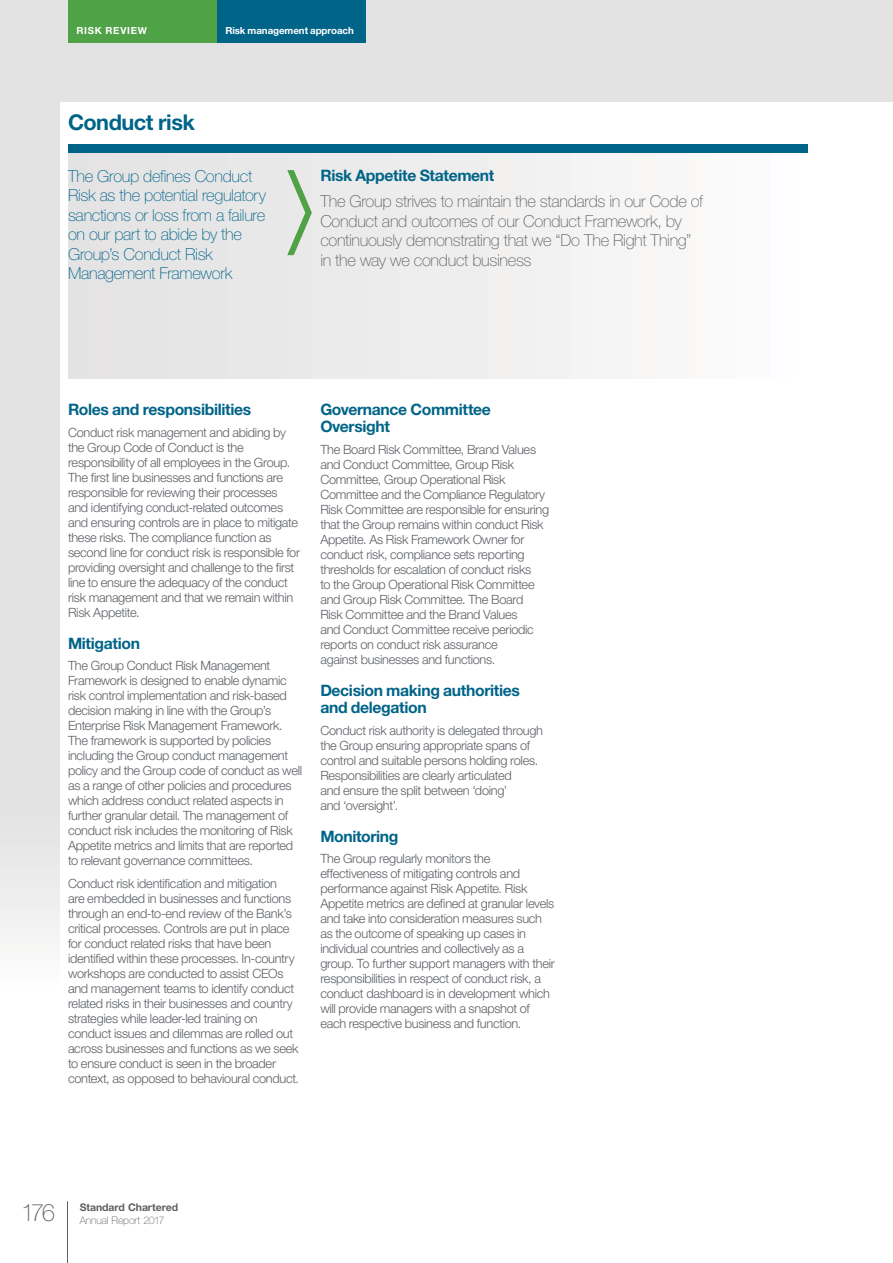
<style>
.page{position:relative;width:893px;height:1263px;background:#fff}
.page>*{position:absolute;margin:0;border:0;box-sizing:border-box;transform-origin:0 0}
.t1{font:100 24px "Helvetica Neue LT Std";color:#5c6065}
.t2{font:700 21.75px "Helvetica Neue LT Std";letter-spacing:-.025em;color:#006488}
.t3{font:100 16.5px/19.5px "Helvetica Neue LT Std";letter-spacing:-.02em;color:#5c6065}
.t4{font:100 16.5px/19.5px "Helvetica Neue LT Std";letter-spacing:-.02em;color:#006488}
.t5{font:700 15.75px/17.2px "Helvetica Neue LT Std";letter-spacing:-.025em;color:#006488}
.t6{font:300 12.75px/15px "Helvetica Neue LT Std";letter-spacing:-.02em;color:#5c6065}
.t7{font:700 10.5px "Helvetica Neue LT Std";letter-spacing:-.005em;color:#5c6065}
.t8{font:100 10.5px "Helvetica Neue LT Std";letter-spacing:-.015em;color:#5c6065}
.t9{font:700 9.75px "Helvetica Neue LT Std";letter-spacing:-.005em;color:#fff}
.t10{font:700 9.75px "Helvetica Neue LT Std";letter-spacing:.07em;color:#fff}
</style>
<div class="page">
<div style="left:0;top:0;width:893px;height:936px;background:#e4e3e4"></div>
<div style="left:61px;top:102px;width:832px;height:1100px;background:#fff"></div>
<hr style="left:67px;top:1201px;width:1px;height:62px;background:#5c6065">
<div style="left:68px;top:0;width:149px;height:43px;background:#4fa246"></div>
<div style="left:217px;top:0;width:149px;height:43px;background:#006488"></div>
<div style="left:68px;top:145px;width:740px;height:8px;background:#006488"></div>
<div style="left:68px;top:153px;width:740px;height:225px;background:linear-gradient(to right,#e2e1e2,#fcfcfc)"></div>
<svg style="left:287px;top:170px;width:25px;height:85px;background:#c1d6be"></svg>
<p class="t10" style="left:77px;top:27px;width:72px">RISK REVIEW</p>
<p class="t9" style="left:225px;top:27px;width:130px">Risk management approach</p>
<h2 class="t2" style="left:68px;top:115px;width:128px">Conduct risk</h2>
<p class="t4" style="left:68px;top:168px;width:199px">The Group defines Conduct<br>Risk as the potential regulatory sanctions or loss from a failure on our part to abide by the<br>Group’s Conduct Risk<br>Management Framework</p>
<p class="t5" style="left:320px;top:169px;width:176px">Risk Appetite Statement</p>
<p class="t3" style="left:320px;top:194px;width:384px">The Group strives to maintain the standards in our Code of Conduct and outcomes of our Conduct Framework, by continuously demonstrating that we “Do The Right Thing” in the way we conduct business</p>
<p class="t5" style="left:68px;top:403px;width:185px">Roles and responsibilities</p>
<p class="t6" style="left:68px;top:426px;width:234px">Conduct risk management and abiding by the Group Code of Conduct is the responsibility of all employees in the Group.<br>The first line businesses and functions are responsible for reviewing their processes and identifying conduct-related outcomes and ensuring controls are in place to mitigate these risks. The compliance function as second line for conduct risk is responsible for providing oversight and challenge to the first line to ensure the adequacy of the conduct risk management and that we remain within Risk Appetite.</p>
<p class="t5" style="left:68px;top:636px;width:74px">Mitigation</p>
<p class="t6" style="left:68px;top:660px;width:236px">The Group Conduct Risk Management Framework is designed to enable dynamic risk control implementation and risk-based decision making in line with the Group’s Enterprise Risk Management Framework.<br>The framework is supported by policies including the Group conduct management policy and the Group code of conduct as well as a range of other policies and procedures which address conduct related aspects in further granular detail. The management of conduct risk includes the monitoring of Risk Appetite metrics and limits that are reported to relevant governance committees.</p>
<p class="t6" style="left:68px;top:877px;width:233px">Conduct risk identification and mitigation<br>are embedded in businesses and functions through an end-to-end review of the Bank’s critical processes. Controls are put in place for conduct related risks that have been identified within these processes. In-country workshops are conducted to assist CEOs and management teams to identify conduct related risks in their businesses and country strategies while leader-led training on conduct issues and dilemmas are rolled out across businesses and functions as we seek to ensure conduct is seen in the broader context, as opposed to behavioural conduct.</p>
<p class="t5" style="left:320px;top:403px;width:172px">Governance Committee<br>Oversight</p>
<p class="t6" style="left:320px;top:443px;width:230px">The Board Risk Committee, Brand Values and Conduct Committee, Group Risk Committee, Group Operational Risk Committee and the Compliance Regulatory Risk Committee are responsible for ensuring that the Group remains within conduct Risk Appetite. As Risk Framework Owner for conduct risk, compliance sets reporting thresholds for escalation of conduct risks<br>to the Group Operational Risk Committee and Group Risk Committee. The Board<br>Risk Committee and the Brand Values<br>and Conduct Committee receive periodic reports on conduct risk assurance<br>against businesses and functions.</p>
<p class="t5" style="left:320px;top:684px;width:201px">Decision making authorities and delegation</p>
<p class="t6" style="left:320px;top:724px;width:224px">Conduct risk authority is delegated through the Group ensuring appropriate spans of control and suitable persons holding roles.<br>Responsibilities are clearly articulated<br>and ensure the split between ‘doing’<br>and ‘oversight’.</p>
<p class="t5" style="left:320px;top:830px;width:80px">Monitoring</p>
<p class="t6" style="left:320px;top:853px;width:236px">The Group regularly monitors the effectiveness of mitigating controls and performance against Risk Appetite. Risk Appetite metrics are defined at granular levels and take into consideration measures such as the outcome of speaking up cases in individual countries and collectively as a group. To further support managers with their responsibilities in respect of conduct risk, a conduct dashboard is in development which will provide managers with a snapshot of each respective business and function.</p>
<h1 class="t1" style="left:21px;top:1203px;width:36px">176</h1>
<p class="t7" style="left:80px;top:1203px;width:100px">Standard Chartered</p>
<p class="t8" style="left:80px;top:1217px;width:86px">Annual Report 2017</p>
</div>
